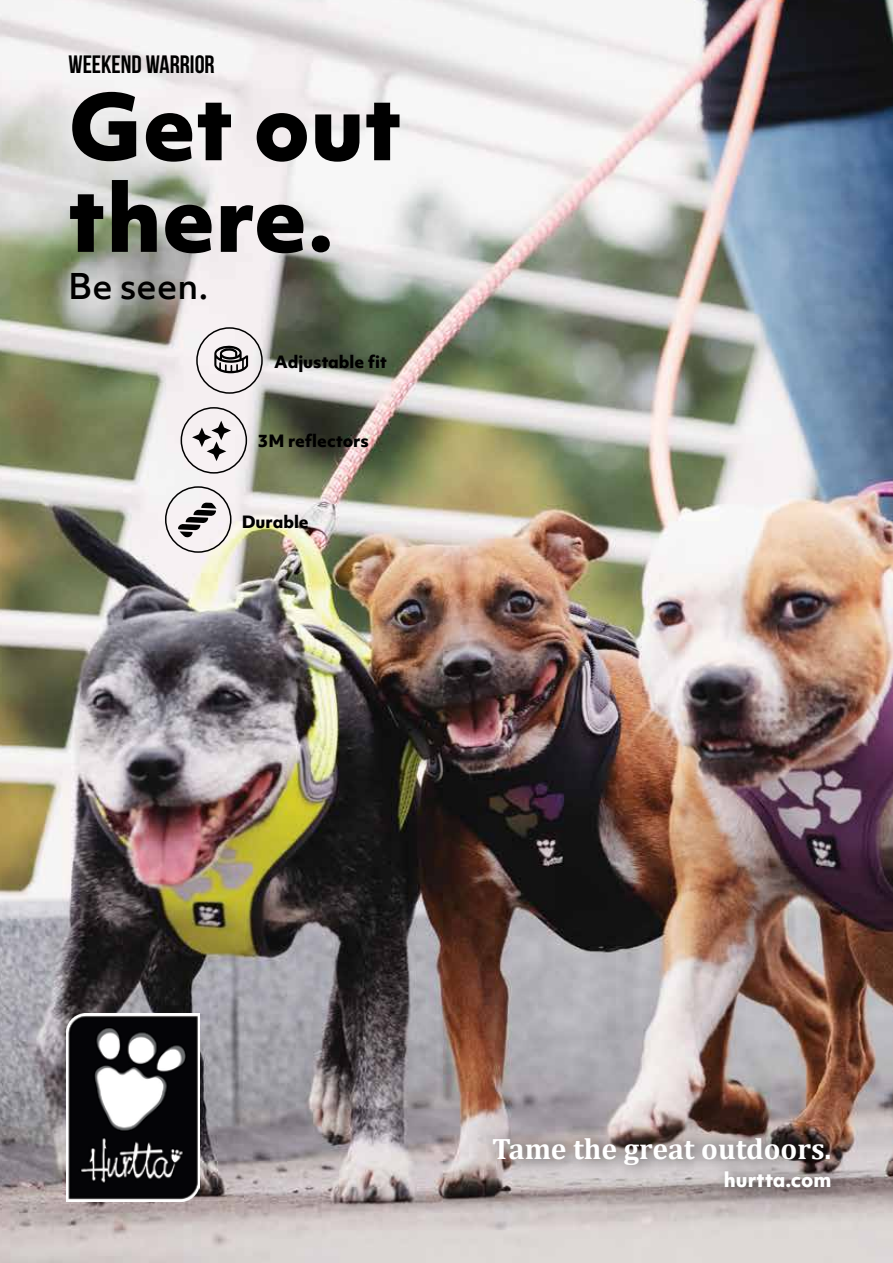
<style>
.page{position:relative;width:893px;height:1263px;background:#fff}
.page>*{position:absolute;margin:0;border:0;box-sizing:border-box;transform-origin:0 0}
.t1{font:800 88.65px/91.7px "Objektiv Mk 1";color:#000}
.t2{font:500 34.05px "Objektiv Mk 1";color:#000}
.t3{font:700 29.55px "Cambria";color:#fff}
.t4{font:25.2px "Bebas Neue";color:#000}
.t5{font:800 19.2px "Objektiv Mk 1";color:#fff}
.t6{font:800 16.2px "Objektiv Mk 1";color:#000}
</style>
<div class="page">
<img style="left:0;top:0;width:893px;height:1263px">
<img style="left:214px;top:1112px;width:644px;height:151px">
<div style="left:196px;top:327px;width:67px;height:67px;border:2px solid #000;border-radius:50%"></div>
<svg style="left:214px;top:345px;width:34px;height:28px"></svg>
<div style="left:165px;top:486px;width:66px;height:67px;border:2px solid #000;border-radius:50%"></div>
<img style="left:251px;top:331px;width:344px;height:86px">
<img style="left:235px;top:410px;width:344px;height:86px">
<svg style="left:174px;top:498px;width:47px;height:45px"></svg>
<svg style="left:192px;top:421px;width:39px;height:40px"></svg>
<div style="left:181px;top:407px;width:66px;height:67px;border:2px solid #000;border-radius:50%"></div>
<img style="left:66px;top:1014px;width:133px;height:187px">
<h3 class="t4" style="left:69px;top:50px;width:148px">WEEKEND WARRIOR</h3>
<h1 class="t1" style="left:68px;top:78px;width:336px">Get out there.</h1>
<h2 class="t2" style="left:68px;top:263px;width:142px">Be seen.</h2>
<p class="t6" style="left:274px;top:351px;width:114px">Adjustable fit</p>
<p class="t6" style="left:258px;top:429px;width:112px">3M reflectors</p>
<p class="t6" style="left:242px;top:510px;width:69px">Durable</p>
<h3 class="t3" style="left:492px;top:1128px;width:341px">Tame the great outdoors.</h3>
<p class="t5" style="left:724px;top:1166px;width:109px">hurtta.com</p>
</div>
